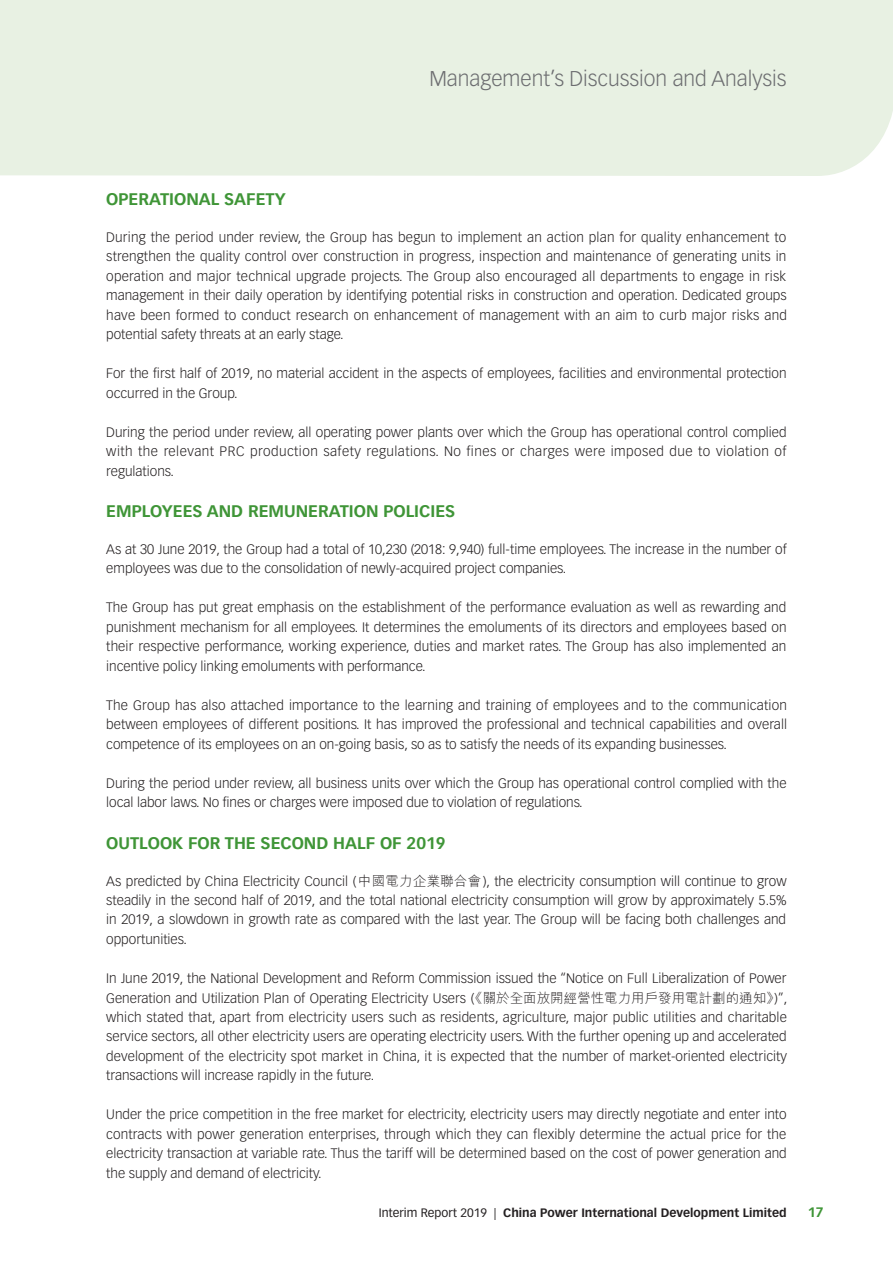
<style>
.page{position:relative;width:893px;height:1263px;background:#fff}
.page>*{position:absolute;margin:0;border:0;box-sizing:border-box;transform-origin:0 0}
.t1{font:300 21px "Vectora LT Std";color:#6c6d70}
.Subhead_1{font:700 16.5px "Vectora LT Std";color:#3f9537}
.Body_text{font:300 13.5px/19.5px "Vectora LT Std";color:#231f20;text-align:justify}
.t2{font:700 13.5px "Vectora LT Std";color:#3f9537}
.t3{font:700 12px "Vectora LT Std";color:#231f20}
.s1{font-family:"M Hei HK"}
.s2{font-weight:400}
</style>
<div class="page">
<div style="left:0;top:0;width:893px;height:176px;background:#e8f1e3"></div>
<h1 class="t1" style="left:429px;top:67px;width:359px">Management’s Discussion and Analysis</h1>
<p class="Subhead_1" style="left:106px;top:189px;width:181px">OPERATIONAL SAFETY</p>
<p class="Body_text" style="left:106px;top:227px;width:682px">During the period under review, the Group has begun to implement an action plan for quality enhancement to strengthen the quality control over construction in progress, inspection and maintenance of generating units in operation and major technical upgrade projects. The Group also encouraged all departments to engage in risk management in their daily operation by identifying potential risks in construction and operation. Dedicated groups have been formed to conduct research on enhancement of management with an aim to curb major risks and potential safety threats at an early stage.</p>
<p class="Body_text" style="left:106px;top:364px;width:682px">For the first half of 2019, no material accident in the aspects of employees, facilities and environmental protection occurred in the Group.</p>
<p class="Body_text" style="left:106px;top:422px;width:682px">During the period under review, all operating power plants over which the Group has operational control complied with the relevant PRC production safety regulations. No fines or charges were imposed due to violation of regulations.</p>
<p class="Subhead_1" style="left:106px;top:501px;width:350px">EMPLOYEES AND REMUNERATION POLICIES</p>
<p class="Body_text" style="left:106px;top:539px;width:682px">As at 30 June 2019, the Group had a total of 10,230 (2018: 9,940) full-time employees. The increase in the number of employees was due to the consolidation of newly-acquired project companies.</p>
<p class="Body_text" style="left:106px;top:598px;width:682px">The Group has put great emphasis on the establishment of the performance evaluation as well as rewarding and punishment mechanism for all employees. It determines the emoluments of its directors and employees based on their respective performance, working experience, duties and market rates. The Group has also implemented an incentive policy linking emoluments with performance.</p>
<p class="Body_text" style="left:106px;top:695px;width:682px">The Group has also attached importance to the learning and training of employees and to the communication between employees of different positions. It has improved the professional and technical capabilities and overall competence of its employees on an on-going basis, so as to satisfy the needs of its expanding businesses.</p>
<p class="Body_text" style="left:106px;top:773px;width:682px">During the period under review, all business units over which the Group has operational control complied with the local labor laws. No fines or charges were imposed due to violation of regulations.</p>
<p class="Subhead_1" style="left:106px;top:833px;width:341px">OUTLOOK FOR THE SECOND HALF OF 2019</p>
<p class="Body_text" style="left:106px;top:872px;width:682px">As predicted by China Electricity Council (<span class="s1">中國電力企業聯合會</span>), the electricity consumption will continue to grow steadily in the second half of 2019, and the total national electricity consumption will grow by approximately 5.5% in 2019, a slowdown in growth rate as compared with the last year. The Group will be facing both challenges and opportunities.</p>
<p class="Body_text" style="left:106px;top:968px;width:682px;line-height:20.4px">In June 2019, the National Development and Reform Commission issued the “Notice on Full Liberalization of Power<br>Generation and Utilization Plan of Operating Electricity Users (<span class="s1">《關於全面放開經營性電力用戶發用電計劃的通知》</span>)”,</p>
<p class="Body_text" style="left:106px;top:1007px;width:682px">which stated that, apart from electricity users such as residents, agriculture, major public utilities and charitable service sectors, all other electricity users are operating electricity users. With the further opening up and accelerated development of the electricity spot market in China, it is expected that the number of market-oriented electricity transactions will increase rapidly in the future.</p>
<p class="Body_text" style="left:106px;top:1105px;width:682px">Under the price competition in the free market for electricity, electricity users may directly negotiate and enter into contracts with power generation enterprises, through which they can flexibly determine the actual price for the electricity transaction at variable rate. Thus the tariff will be determined based on the cost of power generation and the supply and demand of electricity.</p>
<p class="t3" style="left:379px;top:1205px;width:409px"><span class="s2">Interim Report 2019 |</span> China Power International Development Limited</p>
<p class="t2" style="left:808px;top:1204px;width:17px">17</p>
</div>
